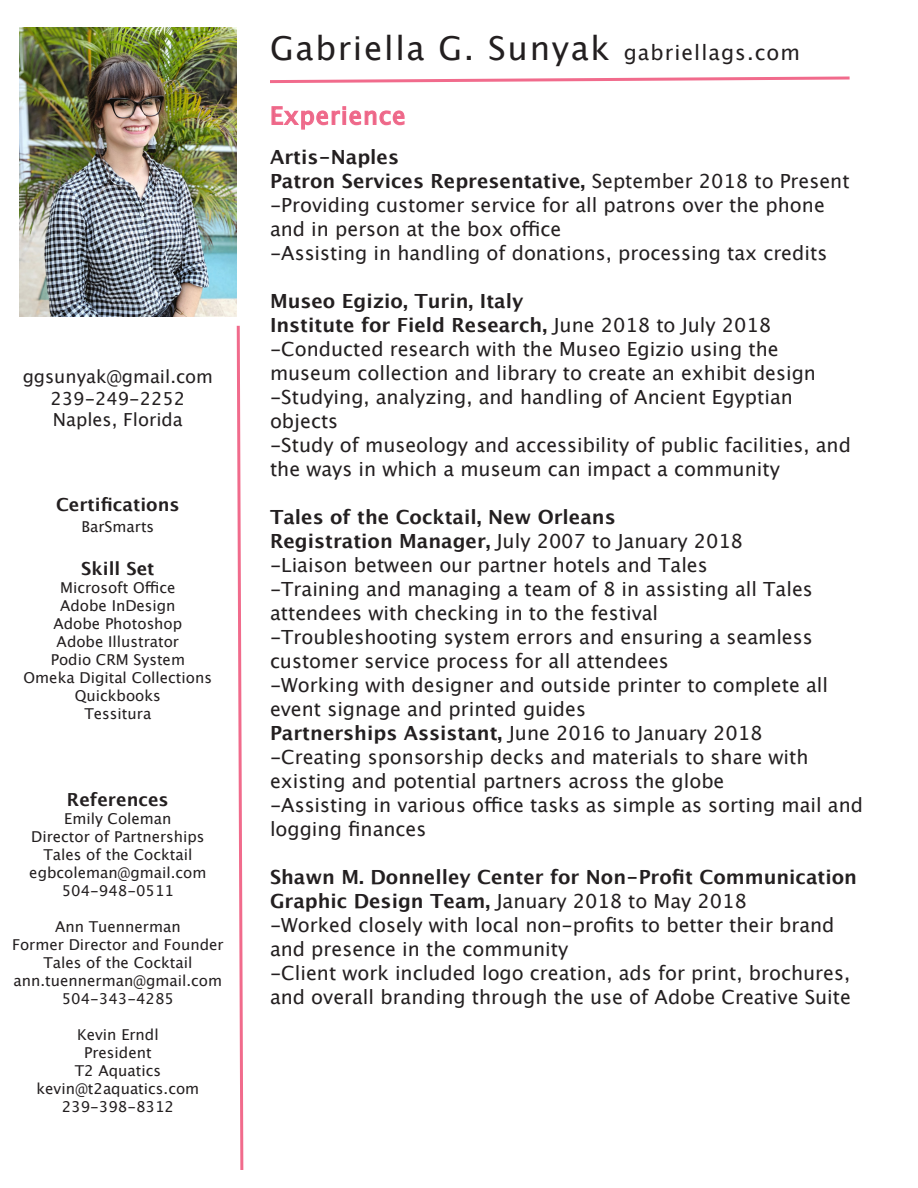
<style>
.page{position:relative;width:918px;height:1188px;background:#fff}
.page>*{position:absolute;margin:0;border:0;box-sizing:border-box;transform-origin:0 0}
.t1{font:33px "Lucida Grande";letter-spacing:.05em;color:#231f20}
.t2{font:24px "Lucida Grande";letter-spacing:.04em;color:#e46586}
.t3{font:19.5px/24px "Lucida Grande";color:#231f20}
.t4{font:700 19.5px "Lucida Grande";color:#231f20}
.t5{font:18px "Lucida Grande";color:#231f20}
.t6{font:700 18px "Lucida Grande";color:#231f20}
.t7{font:15px "Lucida Grande";color:#231f20}
.s1{font-size:21px}
.s2{font-weight:400}
.s3{font-weight:700}
</style>
<div class="page">
<svg style="left:270px;top:76px;width:580px;height:8px"></svg>
<svg style="left:236px;top:325px;width:8px;height:845px"></svg>
<img style="left:20px;top:27px;width:217px;height:289px">
<svg style="left:271px;top:106px;width:134px;height:24px"></svg>
<p class="t5" style="left:23px;top:366px;width:192px">ggsunyak@gmail.com</p>
<p class="t5" style="left:51px;top:388px;width:136px">239-249-2252</p>
<p class="t5" style="left:53px;top:410px;width:132px">Naples, Florida</p>
<p class="t6" style="left:56px;top:489px;width:125px">Certifications</p>
<p class="t7" style="left:81px;top:518px;width:74px">BarSmarts</p>
<p class="t6" style="left:81px;top:554px;width:75px">Skill Set</p>
<p class="t7" style="left:60px;top:579px;width:117px">Microsoft Office</p>
<p class="t7" style="left:60px;top:597px;width:117px">Adobe InDesign</p>
<p class="t7" style="left:54px;top:615px;width:130px">Adobe Photoshop</p>
<p class="t7" style="left:57px;top:633px;width:124px">Adobe Illustrator</p>
<p class="t7" style="left:51px;top:651px;width:136px">Podio CRM System</p>
<p class="t7" style="left:24px;top:669px;width:190px">Omeka Digital Collections</p>
<p class="t7" style="left:75px;top:687px;width:88px">Quickbooks</p>
<p class="t7" style="left:84px;top:705px;width:68px">Tessitura</p>
<p class="t6" style="left:67px;top:785px;width:103px">References</p>
<p class="t7" style="left:64px;top:810px;width:109px">Emily Coleman</p>
<p class="t7" style="left:31px;top:828px;width:175px">Director of Partnerships</p>
<p class="t7" style="left:43px;top:846px;width:150px">Tales of the Cocktail</p>
<p class="t7" style="left:29px;top:864px;width:179px">egbcoleman@gmail.com</p>
<p class="t7" style="left:62px;top:882px;width:114px">504-948-0511</p>
<p class="t7" style="left:55px;top:918px;width:127px">Ann Tuennerman</p>
<p class="t7" style="left:12px;top:936px;width:213px">Former Director and Founder</p>
<p class="t7" style="left:43px;top:954px;width:150px">Tales of the Cocktail</p>
<p class="t7" style="left:14px;top:972px;width:210px">ann.tuennerman@gmail.com</p>
<p class="t7" style="left:62px;top:990px;width:114px">504-343-4285</p>
<p class="t7" style="left:77px;top:1026px;width:83px">Kevin Erndl</p>
<p class="t7" style="left:84px;top:1044px;width:69px">President</p>
<p class="t7" style="left:75px;top:1062px;width:88px">T2 Aquatics</p>
<p class="t7" style="left:37px;top:1080px;width:164px">kevin@t2aquatics.com</p>
<p class="t7" style="left:62px;top:1098px;width:114px">239-398-8312</p>
<p class="t1" style="left:270px;top:29px;width:532px">Gabriella G. Sunyak <span class="s1">gabriellags.com</span></p>
<p class="t2" style="left:270px;top:102px;width:137px">Experience</p>
<p class="t4" style="left:270px;top:141px;width:131px">Artis-Naples</p>
<p class="t4" style="left:270px;top:165px;width:581px">Patron Services Representative, <span class="s2">September 2018 to Present</span></p>
<p class="t3" style="left:270px;top:193px;width:556px">-Providing customer service for all patrons over the phone and in person at the box office</p>
<p class="t3" style="left:270px;top:241px;width:559px">-Assisting in handling of donations, processing tax credits</p>
<p class="t4" style="left:270px;top:285px;width:255px">Museo Egizio, Turin, Italy</p>
<p class="t4" style="left:270px;top:309px;width:503px">Institute for Field Research, <span class="s2">June 2018 to July 2018</span></p>
<p class="t3" style="left:270px;top:337px;width:510px">-Conducted research with the Museo Egizio using the</p>
<p class="t3" style="left:270px;top:361px;width:548px">museum collection and library to create an exhibit design</p>
<p class="t3" style="left:270px;top:385px;width:524px">-Studying, analyzing, and handling of Ancient Egyptian</p>
<p class="t3" style="left:270px;top:409px;width:70px">objects</p>
<p class="t3" style="left:270px;top:433px;width:582px">-Study of museology and accessibility of public facilities, and the ways in which a museum can impact a community</p>
<p class="t4" style="left:270px;top:501px;width:347px">Tales of the Cocktail, New Orleans</p>
<p class="t3" style="left:270px;top:529px;width:474px"><span class="s3">Registration Manager,</span> July 2007 to January 2018</p>
<p class="t3" style="left:270px;top:553px;width:439px">-Liaison between our partner hotels and Tales</p>
<p class="t3" style="left:270px;top:577px;width:544px">-Training and managing a team of 8 in assisting all Tales</p>
<p class="t3" style="left:270px;top:601px;width:390px">attendees with checking in to the festival</p>
<p class="t3" style="left:270px;top:625px;width:544px">-Troubleshooting system errors and ensuring a seamless</p>
<p class="t3" style="left:270px;top:649px;width:400px">customer service process for all attendees</p>
<p class="t3" style="left:270px;top:673px;width:560px">-Working with designer and outside printer to complete all event signage and printed guides</p>
<p class="t4" style="left:270px;top:717px;width:494px">Partnerships Assistant, <span class="s2">June 2016 to January 2018</span></p>
<p class="t3" style="left:270px;top:745px;width:540px">-Creating sponsorship decks and materials to share with</p>
<p class="t3" style="left:270px;top:769px;width:456px">existing and potential partners across the globe</p>
<p class="t3" style="left:270px;top:793px;width:595px">-Assisting in various office tasks as simple as sorting mail and</p>
<p class="t3" style="left:270px;top:817px;width:158px">logging finances</p>
<p class="t4" style="left:270px;top:861px;width:588px">Shawn M. Donnelley Center for Non-Profit Communication</p>
<p class="t3" style="left:270px;top:889px;width:478px"><span class="s3">Graphic Design Team,</span> January 2018 to May 2018</p>
<p class="t3" style="left:270px;top:913px;width:566px">-Worked closely with local non-profits to better their brand and presence in the community</p>
<p class="t3" style="left:270px;top:961px;width:583px">-Client work included logo creation, ads for print, brochures, and overall branding through the use of Adobe Creative Suite</p>
</div>
